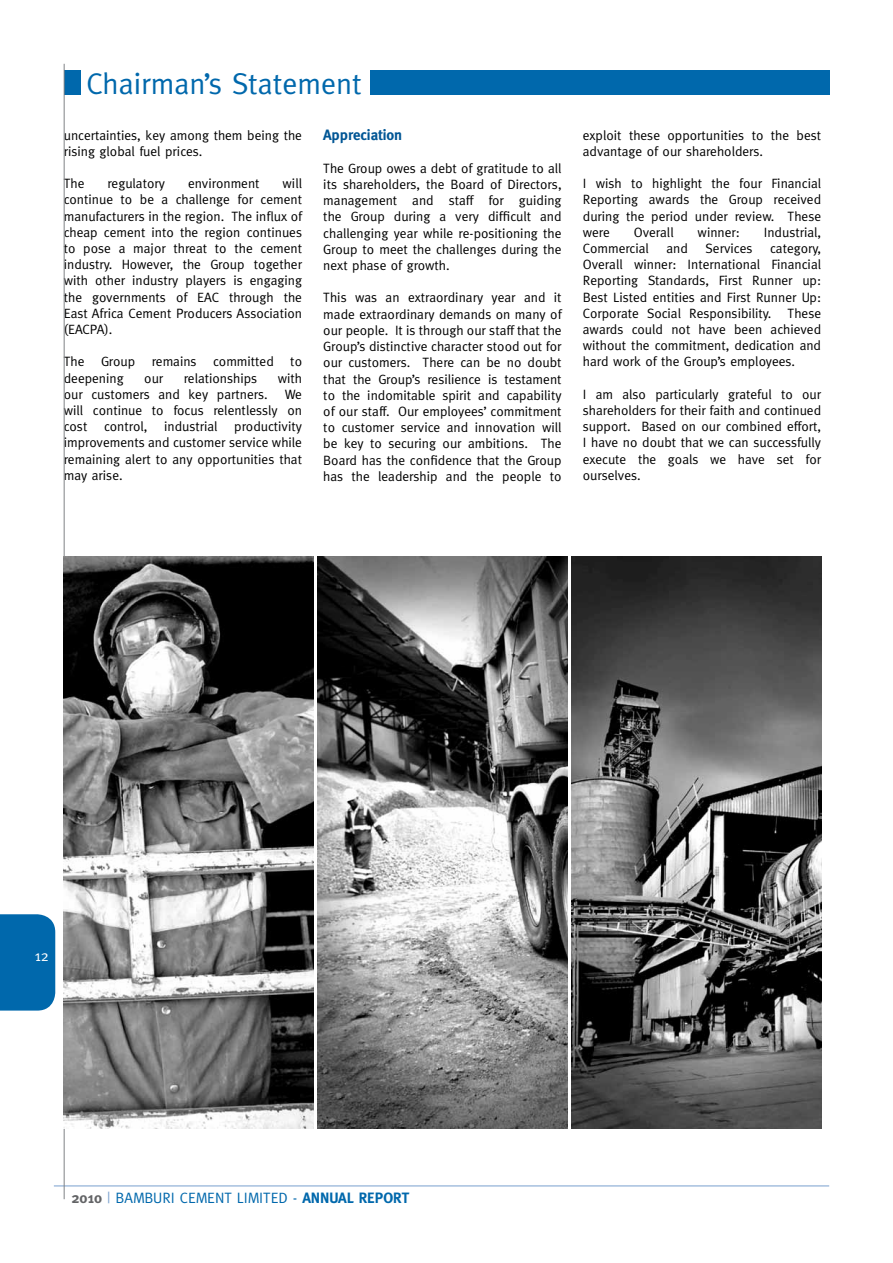
<style>
.page{position:relative;width:893px;height:1263px;background:#fff}
.page>*{position:absolute;margin:0;border:0;box-sizing:border-box;transform-origin:0 0}
.t1{font:30px "Meta";color:#0068ac}
.t2{font:15px "Meta";color:#0068ac}
.t3{font:700 15px "Meta";color:#005695}
.t4{font:15px "Meta";color:#fff}
.t5{font:13.5px/16.2px "Meta";color:#000;text-align:justify}
.s1{font-weight:700;color:#636466}
.s2{color:#789fce}
.s3{font-weight:700}
</style>
<div class="page">
<div style="left:0;top:914px;width:55px;height:96px;background:#0068ac"></div>
<hr style="left:54px;top:1185px;width:775px;height:1px;background:#789fce">
<div style="left:370px;top:71px;width:460px;height:24px;background:#0068ac"></div>
<div style="left:64px;top:71px;width:17px;height:24px;background:#0068ac"></div>
<hr style="left:64px;top:64px;width:1px;height:1135px;background:#808285">
<img style="left:64px;top:556px;width:250px;height:572px">
<img style="left:317px;top:556px;width:250px;height:572px">
<img style="left:571px;top:556px;width:250px;height:572px">
<h1 class="t1" style="left:87px;top:67px;width:277px">Chairman’s Statement</h1>
<p class="t5" style="left:64px;top:127px;width:240px">uncertainties, key among them being the rising global fuel prices.</p>
<p class="t5" style="left:64px;top:175px;width:22px">The</p>
<p class="t5" style="left:107px;top:175px;width:59px">regulatory</p>
<p class="t5" style="left:188px;top:175px;width:73px">environment</p>
<p class="t3" style="left:323px;top:127px;width:80px">Appreciation</p>
<p class="t5" style="left:323px;top:160px;width:240px">The Group owes a debt of gratitude to all its shareholders, the Board of Directors, management and staff for guiding the Group during a very difficult and challenging year while re-positioning the Group to meet the challenges during the next phase of growth.</p>
<p class="t5" style="left:323px;top:290px;width:240px">This was an extraordinary year and it made extraordinary demands on many of our people. It is through our staff that the Group’s distinctive character stood out for our customers. There can be no doubt that the Group’s resilience is testament to the indomitable spirit and capability of our staff. Our employees’ commitment to customer service and innovation will be key to securing our ambitions. The Board has the confidence that the Group has the leadership and the people to</p>
<p class="t5" style="left:64px;top:175px;width:240px;text-indent:219px">will continue to be a challenge for cement manufacturers in the region. The influx of cheap cement into the region continues to pose a major threat to the cement industry. However, the Group together with other industry players is engaging the governments of EAC through the East Africa Cement Producers Association (EACPA).</p>
<p class="t5" style="left:64px;top:353px;width:240px">The Group remains committed to deepening</p>
<p class="t5" style="left:144px;top:370px;width:20px">our</p>
<p class="t5" style="left:184px;top:370px;width:75px">relationships</p>
<p class="t5" style="left:278px;top:370px;width:26px">with</p>
<p class="t5" style="left:64px;top:386px;width:205px">our customers and key partners.</p>
<p class="t5" style="left:64px;top:386px;width:240px;text-indent:221px">We will continue to focus relentlessly on cost control, industrial productivity improvements and customer service while remaining alert to any opportunities that may arise.</p>
<p class="t5" style="left:583px;top:127px;width:240px">exploit these opportunities to the best advantage of our shareholders.</p>
<p class="t5" style="left:583px;top:175px;width:240px">I wish to highlight the four Financial Reporting awards the Group received during the period under review. These were</p>
<p class="t5" style="left:634px;top:224px;width:41px">Overall</p>
<p class="t5" style="left:698px;top:224px;width:44px">winner:</p>
<p class="t5" style="left:764px;top:224px;width:59px">Industrial,</p>
<p class="t5" style="left:583px;top:240px;width:68px">Commercial</p>
<p class="t5" style="left:666px;top:240px;width:23px">and</p>
<p class="t5" style="left:706px;top:240px;width:48px">Services</p>
<p class="t5" style="left:583px;top:240px;width:240px;text-indent:187px">category, Overall winner: International Financial Reporting Standards, First Runner up:<br>Best Listed entities and First Runner Up:<br>Corporate Social Responsibility. These awards could not have been achieved without the commitment, dedication and hard work of the Group’s employees.</p>
<p class="t5" style="left:583px;top:386px;width:240px">I am also particularly grateful to our shareholders for their faith and continued support. Based on our combined effort, I have no doubt that we can successfully execute the goals we have set for ourselves.</p>
<p class="t4" style="left:35px;top:947px;width:16px">12</p>
<p class="t2" style="left:71px;top:1189px;width:339px"><span class="s1">2010</span> <span class="s2">|</span> BAMBURI CEMENT LIMITED - <span class="s3">ANNUAL REPORT</span></p>
</div>
